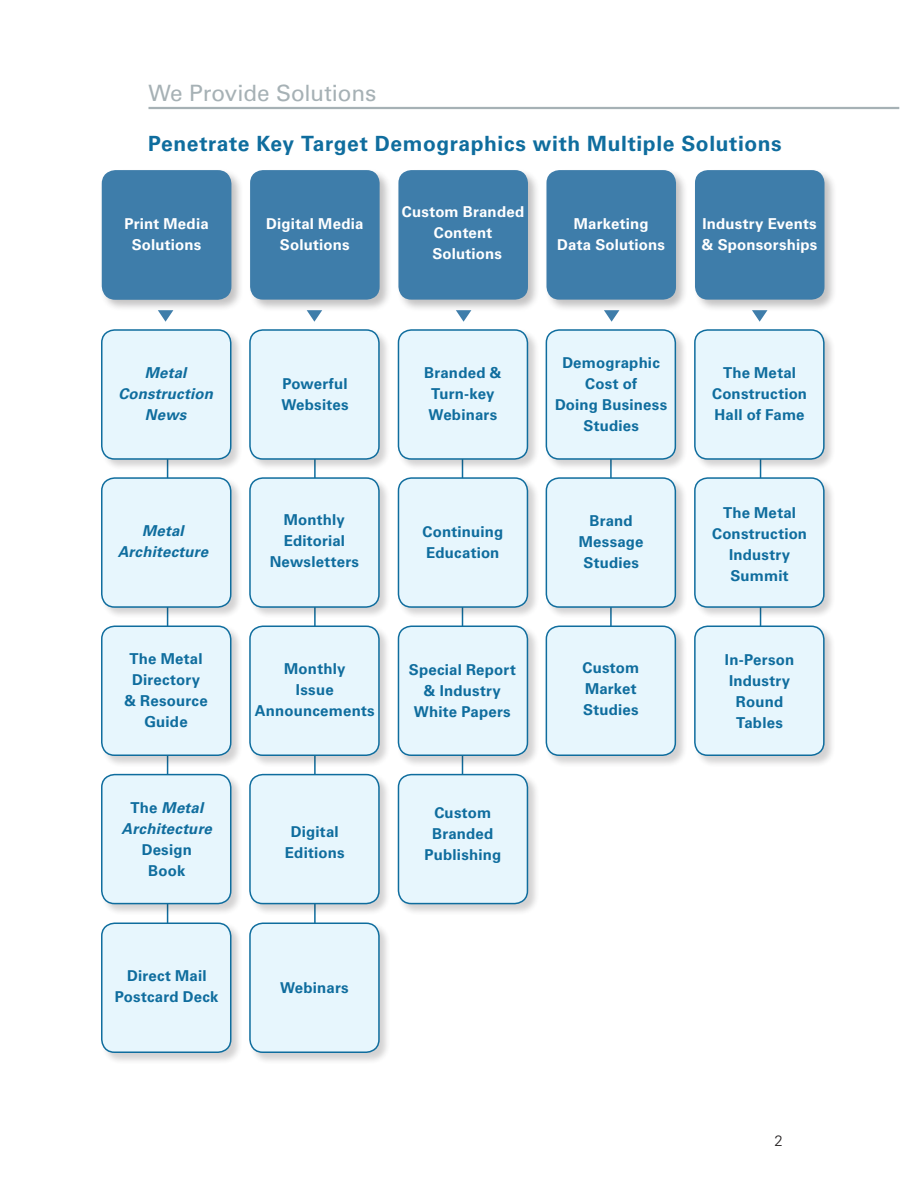
<style>
.page{position:relative;width:918px;height:1188px;background:#fff}
.page>*{position:absolute;margin:0;border:0;box-sizing:border-box;transform-origin:0 0}
.t1{font:22.5px "Univers";letter-spacing:-.005em;color:#a6b1b5}
.t2{font:700 21px "Univers";letter-spacing:.03em;color:#0f6d9e}
.t3{font:700 15px/21px "Univers";letter-spacing:.015em;color:#0f6d9e;text-align:center}
.t4{font:700 15px/21px "Univers";letter-spacing:.015em;color:#fff;text-align:center}
.t5{font:italic 700 15px/21px "Univers";letter-spacing:.01em;color:#0f6d9e;text-align:center}
.t6{font:300 15px "Univers";color:#231f20}
.s1{font-style:normal}
</style>
<div class="page">
<hr style="left:167px;top:450px;width:1px;height:535px;background:#0f6d9e">
<hr style="left:314px;top:453px;width:2px;height:532px;background:#0f6d9e">
<hr style="left:462px;top:453px;width:1px;height:326px;background:#0f6d9e">
<hr style="left:610px;top:453px;width:2px;height:301px;background:#0f6d9e">
<hr style="left:760px;top:450px;width:1px;height:189px;background:#0f6d9e">
<div style="left:100px;top:168px;width:143px;height:144px;background:#231f20;opacity:.27"></div>
<div style="left:102px;top:170px;width:129px;height:130px;background:#3e7daa;border-radius:14px"></div>
<div style="left:248px;top:168px;width:144px;height:144px;background:#231f20;opacity:.27"></div>
<div style="left:250px;top:170px;width:130px;height:130px;background:#3e7daa;border-radius:13px"></div>
<div style="left:396px;top:168px;width:144px;height:144px;background:#231f20;opacity:.27"></div>
<div style="left:398px;top:170px;width:130px;height:130px;background:#3e7daa;border-radius:13px"></div>
<div style="left:544px;top:168px;width:144px;height:144px;background:#231f20;opacity:.27"></div>
<div style="left:546px;top:170px;width:130px;height:130px;background:#3e7daa;border-radius:13px"></div>
<div style="left:693px;top:168px;width:144px;height:144px;background:#231f20;opacity:.27"></div>
<div style="left:695px;top:170px;width:130px;height:130px;background:#3e7daa;border-radius:13px"></div>
<div style="left:100px;top:329px;width:143px;height:142px;background:#231f20;opacity:.2"></div>
<div style="left:102px;top:330px;width:129px;height:129px;background:#e7f6fd;border-radius:13px"></div>
<div style="left:101px;top:329px;width:130px;height:131px;border:2px solid #0f6d9e;border-radius:13px"></div>
<div style="left:100px;top:477px;width:143px;height:142px;background:#231f20;opacity:.2"></div>
<div style="left:102px;top:478px;width:129px;height:129px;background:#e7f6fd;border-radius:13px"></div>
<div style="left:101px;top:477px;width:130px;height:131px;border:2px solid #0f6d9e;border-radius:13px"></div>
<div style="left:100px;top:625px;width:143px;height:142px;background:#231f20;opacity:.2"></div>
<div style="left:102px;top:626px;width:129px;height:129px;background:#e7f6fd;border-radius:13px"></div>
<div style="left:101px;top:626px;width:130px;height:130px;border:2px solid #0f6d9e;border-radius:13px"></div>
<div style="left:100px;top:773px;width:143px;height:143px;background:#231f20;opacity:.2"></div>
<div style="left:102px;top:775px;width:129px;height:129px;background:#e7f6fd;border-radius:13px"></div>
<div style="left:101px;top:774px;width:130px;height:130px;border:2px solid #0f6d9e;border-radius:13px"></div>
<div style="left:100px;top:922px;width:143px;height:142px;background:#231f20;opacity:.2"></div>
<div style="left:102px;top:923px;width:129px;height:129px;background:#e7f6fd;border-radius:13px"></div>
<div style="left:101px;top:923px;width:130px;height:130px;border:2px solid #0f6d9e;border-radius:13px"></div>
<div style="left:248px;top:329px;width:143px;height:142px;background:#231f20;opacity:.2"></div>
<div style="left:250px;top:330px;width:129px;height:129px;background:#e7f6fd;border-radius:13px"></div>
<div style="left:249px;top:329px;width:131px;height:131px;border:2px solid #0f6d9e;border-radius:13px"></div>
<div style="left:248px;top:477px;width:143px;height:142px;background:#231f20;opacity:.2"></div>
<div style="left:250px;top:478px;width:129px;height:129px;background:#e7f6fd;border-radius:13px"></div>
<div style="left:249px;top:477px;width:131px;height:131px;border:2px solid #0f6d9e;border-radius:13px"></div>
<div style="left:248px;top:625px;width:143px;height:142px;background:#231f20;opacity:.2"></div>
<div style="left:250px;top:626px;width:129px;height:129px;background:#e7f6fd;border-radius:13px"></div>
<div style="left:249px;top:626px;width:131px;height:130px;border:2px solid #0f6d9e;border-radius:13px"></div>
<div style="left:248px;top:773px;width:143px;height:143px;background:#231f20;opacity:.2"></div>
<div style="left:250px;top:775px;width:129px;height:129px;background:#e7f6fd;border-radius:13px"></div>
<div style="left:249px;top:774px;width:131px;height:130px;border:2px solid #0f6d9e;border-radius:13px"></div>
<div style="left:248px;top:922px;width:143px;height:142px;background:#231f20;opacity:.2"></div>
<div style="left:250px;top:923px;width:129px;height:129px;background:#e7f6fd;border-radius:13px"></div>
<div style="left:249px;top:923px;width:131px;height:130px;border:2px solid #0f6d9e;border-radius:13px"></div>
<div style="left:397px;top:329px;width:143px;height:142px;background:#231f20;opacity:.2"></div>
<div style="left:398px;top:330px;width:129px;height:129px;background:#e7f6fd;border-radius:13px"></div>
<div style="left:398px;top:329px;width:130px;height:131px;border:2px solid #0f6d9e;border-radius:13px"></div>
<div style="left:397px;top:477px;width:143px;height:142px;background:#231f20;opacity:.2"></div>
<div style="left:398px;top:478px;width:129px;height:129px;background:#e7f6fd;border-radius:13px"></div>
<div style="left:398px;top:477px;width:130px;height:131px;border:2px solid #0f6d9e;border-radius:13px"></div>
<div style="left:397px;top:625px;width:143px;height:142px;background:#231f20;opacity:.2"></div>
<div style="left:398px;top:626px;width:129px;height:129px;background:#e7f6fd;border-radius:13px"></div>
<div style="left:398px;top:626px;width:130px;height:130px;border:2px solid #0f6d9e;border-radius:13px"></div>
<div style="left:397px;top:773px;width:143px;height:143px;background:#231f20;opacity:.2"></div>
<div style="left:398px;top:775px;width:129px;height:129px;background:#e7f6fd;border-radius:13px"></div>
<div style="left:398px;top:774px;width:130px;height:130px;border:2px solid #0f6d9e;border-radius:13px"></div>
<div style="left:545px;top:329px;width:142px;height:142px;background:#231f20;opacity:.2"></div>
<div style="left:546px;top:330px;width:129px;height:129px;background:#e7f6fd;border-radius:13px"></div>
<div style="left:546px;top:329px;width:130px;height:131px;border:2px solid #0f6d9e;border-radius:13px"></div>
<div style="left:545px;top:477px;width:142px;height:142px;background:#231f20;opacity:.2"></div>
<div style="left:546px;top:478px;width:129px;height:129px;background:#e7f6fd;border-radius:13px"></div>
<div style="left:546px;top:477px;width:130px;height:131px;border:2px solid #0f6d9e;border-radius:13px"></div>
<div style="left:545px;top:625px;width:142px;height:142px;background:#231f20;opacity:.2"></div>
<div style="left:546px;top:626px;width:129px;height:129px;background:#e7f6fd;border-radius:13px"></div>
<div style="left:546px;top:626px;width:130px;height:130px;border:2px solid #0f6d9e;border-radius:13px"></div>
<div style="left:693px;top:329px;width:143px;height:142px;background:#231f20;opacity:.2"></div>
<div style="left:695px;top:330px;width:129px;height:129px;background:#e7f6fd;border-radius:13px"></div>
<div style="left:694px;top:329px;width:131px;height:131px;border:2px solid #0f6d9e;border-radius:13px"></div>
<div style="left:693px;top:477px;width:143px;height:142px;background:#231f20;opacity:.2"></div>
<div style="left:695px;top:478px;width:129px;height:129px;background:#e7f6fd;border-radius:13px"></div>
<div style="left:694px;top:477px;width:131px;height:131px;border:2px solid #0f6d9e;border-radius:13px"></div>
<div style="left:693px;top:625px;width:143px;height:142px;background:#231f20;opacity:.2"></div>
<div style="left:695px;top:626px;width:129px;height:129px;background:#e7f6fd;border-radius:13px"></div>
<div style="left:694px;top:626px;width:131px;height:130px;border:2px solid #0f6d9e;border-radius:13px"></div>
<hr style="left:148px;top:107px;width:751px;height:2px;background:#a6b1b5">
<svg style="left:158px;top:310px;width:15px;height:12px"></svg>
<svg style="left:307px;top:310px;width:15px;height:12px"></svg>
<svg style="left:456px;top:310px;width:15px;height:12px"></svg>
<svg style="left:604px;top:310px;width:15px;height:12px"></svg>
<svg style="left:752px;top:310px;width:15px;height:12px"></svg>
<h1 class="t1" style="left:148px;top:80px;width:229px">We Provide Solutions</h1>
<h2 class="t2" style="left:148px;top:131px;width:635px">Penetrate Key Target Demographics with Multiple Solutions</h2>
<p class="t4" style="left:125px;top:213px;width:86px">Print Media<br>Solutions</p>
<p class="t4" style="left:266px;top:213px;width:99px">Digital Media<br>Solutions</p>
<p class="t4" style="left:402px;top:201px;width:124px">Custom Branded<br>Content<br>Solutions</p>
<p class="t4" style="left:557px;top:213px;width:109px">Marketing<br>Data Solutions</p>
<p class="t4" style="left:702px;top:213px;width:117px;text-align:left">Industry Events &amp; Sponsorships</p>
<p class="t5" style="left:118px;top:362px;width:96px">Metal<br>Construction<br>News</p>
<p class="t3" style="left:281px;top:373px;width:69px;text-align:left">Powerful<br>Websites</p>
<p class="t3" style="left:424px;top:362px;width:79px;text-align:left">Branded &amp;<br>Turn-key<br>Webinars</p>
<p class="t3" style="left:555px;top:352px;width:114px">Demographic<br>Cost of<br>Doing Business<br>Studies</p>
<p class="t3" style="left:712px;top:362px;width:97px">The Metal<br>Construction<br>Hall of Fame</p>
<p class="t5" style="left:118px;top:520px;width:92px">Metal<br>Architecture</p>
<p class="t3" style="left:270px;top:510px;width:91px">Monthly<br>Editorial<br>Newsletters</p>
<p class="t3" style="left:423px;top:522px;width:82px;text-align:left">Continuing<br>Education</p>
<p class="t3" style="left:579px;top:510px;width:66px">Brand<br>Message<br>Studies</p>
<p class="t3" style="left:712px;top:502px;width:97px">The Metal<br>Construction<br>Industry<br>Summit</p>
<p class="t3" style="left:124px;top:649px;width:85px">The Metal<br>Directory &amp; Resource<br>Guide</p>
<p class="t3" style="left:255px;top:659px;width:121px">Monthly<br>Issue<br>Announcements</p>
<p class="t3" style="left:409px;top:659px;width:109px">Special Report &amp; Industry<br>White Papers</p>
<p class="t3" style="left:582px;top:657px;width:58px;text-align:left">Custom<br>Market<br>Studies</p>
<p class="t3" style="left:725px;top:649px;width:71px">In-Person<br>Industry<br>Round<br>Tables</p>
<p class="t5" style="left:122px;top:798px;width:92px"><span class="s1">The</span> Metal<br>Architecture</p>
<p class="t3" style="left:142px;top:840px;width:52px">Design<br>Book</p>
<p class="t3" style="left:115px;top:965px;width:105px">Direct Mail<br>Postcard Deck</p>
<p class="t3" style="left:285px;top:821px;width:61px">Digital<br>Editions</p>
<p class="t3" style="left:280px;top:977px;width:70px">Webinars</p>
<p class="t3" style="left:425px;top:803px;width:78px">Custom<br>Branded<br>Publishing</p>
<p class="t6" style="left:775px;top:1132px;width:10px">2</p>
</div>
